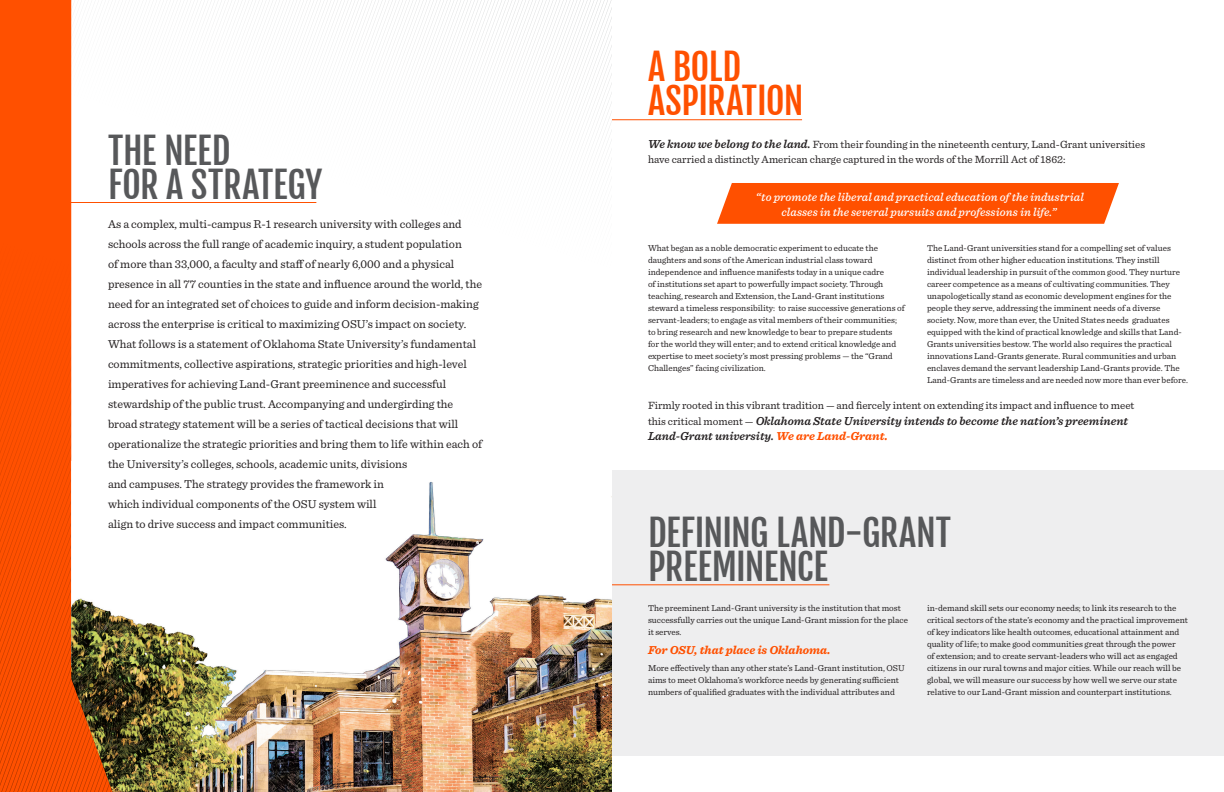
<style>
.page{position:relative;width:1224px;height:792px;background:#fff}
.page>*{position:absolute;margin:0;border:0;box-sizing:border-box;transform-origin:0 0}
.t1{font:36px "Fjalla One";letter-spacing:-.01em;color:#57585a}
.t2{font:36px "Fjalla One";letter-spacing:-.01em;color:#ff5000}
.t3{font:12px/20px "Sentinel";color:#231f20}
.t4{font:italic 600 12px/15px "Sentinel";color:#231f20}
.t5{font:italic 500 12px/15px "Sentinel";color:#fff;text-align:center}
.t6{font:italic 700 12px "Sentinel";color:#ff5000}
.t7{font:11px/15px "Sentinel";color:#231f20}
.t8{font:9px/12px "Sentinel";color:#231f20}
.s1{font-weight:600;font-style:italic;font-size:12px}
.s2{font-weight:400;font-style:normal;font-size:11px}
.s3{font-weight:700;color:#ff5000}
</style>
<div class="page">
<div style="left:612px;top:470px;width:612px;height:286px;background:#eeeeef"></div>
<svg style="left:530px;top:0;width:81px;height:130px"></svg>
<svg style="left:211px;top:0;width:319px;height:203px"></svg>
<svg style="left:0;top:0;width:72px;height:792px"></svg>
<img style="left:71px;top:461px;width:541px;height:331px">
<hr style="left:0;top:202px;width:316px;height:1px;background:#ff5000">
<hr style="left:612px;top:585px;width:217px;height:1px;background:#ff5000">
<hr style="left:612px;top:119px;width:190px;height:1px;background:#ff5000">
<div style="left:717px;top:183px;width:402px;height:41px;background:#ff5000"></div>
<p class="t1" style="left:108px;top:128px;width:124px">THE NEED</p>
<p class="t1" style="left:108px;top:162px;width:216px">FOR A STRATEGY</p>
<p class="t3" style="left:108px;top:213px;width:376px">As a complex, multi-campus R-1 research university with colleges and schools across the full range of academic inquiry, a student population<br>of more than 33,000, a faculty and staff of nearly 6,000 and a physical presence in all 77 counties in the state and influence around the world, the need for an integrated set of choices to guide and inform decision-making across the enterprise is critical to maximizing OSU’s impact on society.<br>What follows is a statement of Oklahoma State University’s fundamental commitments, collective aspirations, strategic priorities and high-level imperatives for achieving Land-Grant preeminence and successful stewardship of the public trust. Accompanying and undergirding the broad strategy statement will be a series of tactical decisions that will operationalize the strategic priorities and bring them to life within each of the University’s colleges, schools, academic units, divisions<br>and campuses. The strategy provides the framework in<br>which individual components of the OSU system will<br>align to drive success and impact communities.</p>
<p class="t2" style="left:648px;top:45px;width:95px">A BOLD</p>
<p class="t2" style="left:648px;top:79px;width:157px">ASPIRATION</p>
<p class="t7" style="left:648px;top:136px;width:499px"><span class="s1">We know we belong to the land.</span> From their founding in the nineteenth century, Land-Grant universities have carried a distinctly American charge captured in the words of the Morrill Act of 1862:</p>
<p class="t5" style="left:756px;top:189px;width:329px">“to promote the liberal and practical education of the industrial classes in the several pursuits and professions in life.”</p>
<p class="t8" style="left:648px;top:242px;width:258px">What began as a noble democratic experiment to educate the daughters and sons of the American industrial class toward independence and influence manifests today in a unique cadre<br>of institutions set apart to powerfully impact society. Through teaching, research and Extension, the Land-Grant institutions steward a timeless responsibility: to raise successive generations of servant-leaders; to engage as vital members of their communities; to bring research and new knowledge to bear to prepare students for the world they will enter; and to extend critical knowledge and expertise to meet society’s most pressing problems — the “Grand Challenges” facing civilization.</p>
<p class="t8" style="left:927px;top:242px;width:263px">The Land-Grant universities stand for a compelling set of values distinct from other higher education institutions. They instill individual leadership in pursuit of the common good. They nurture career competence as a means of cultivating communities. They unapologetically stand as economic development engines for the people they serve, addressing the imminent needs of a diverse society. Now, more than ever, the United States needs graduates equipped with the kind of practical knowledge and skills that Land-Grants universities bestow. The world also requires the practical innovations Land-Grants generate. Rural communities and urban enclaves demand the servant leadership Land-Grants provide. The Land-Grants are timeless and are needed now more than ever before.</p>
<p class="t7" style="left:648px;top:397px;width:488px">Firmly rooted in this vibrant tradition — and fiercely intent on extending its impact and influence to meet</p>
<p class="t4" style="left:648px;top:413px;width:482px"><span class="s2">this critical moment —</span> Oklahoma State University intends to become the nation’s preeminent<br>Land-Grant university. <span class="s3">We are Land-Grant.</span></p>
<p class="t1" style="left:648px;top:511px;width:305px">DEFINING LAND-GRANT</p>
<p class="t1" style="left:648px;top:545px;width:181px">PREEMINENCE</p>
<p class="t8" style="left:648px;top:601px;width:261px">The preeminent Land-Grant university is the institution that most successfully carries out the unique Land-Grant mission for the place it serves.</p>
<p class="t6" style="left:648px;top:641px;width:184px">For OSU, that place is Oklahoma.</p>
<p class="t8" style="left:648px;top:661px;width:258px">More effectively than any other state’s Land-Grant institution, OSU aims to meet Oklahoma’s workforce needs by generating sufficient numbers of qualified graduates with the individual attributes and</p>
<p class="t8" style="left:927px;top:601px;width:262px">in-demand skill sets our economy needs; to link its research to the critical sectors of the state’s economy and the practical improvement of key indicators like health outcomes, educational attainment and quality of life; to make good communities great through the power<br>of extension; and to create servant-leaders who will act as engaged citizens in our rural towns and major cities. While our reach will be global, we will measure our success by how well we serve our state relative to our Land-Grant mission and counterpart institutions.</p>
</div>
